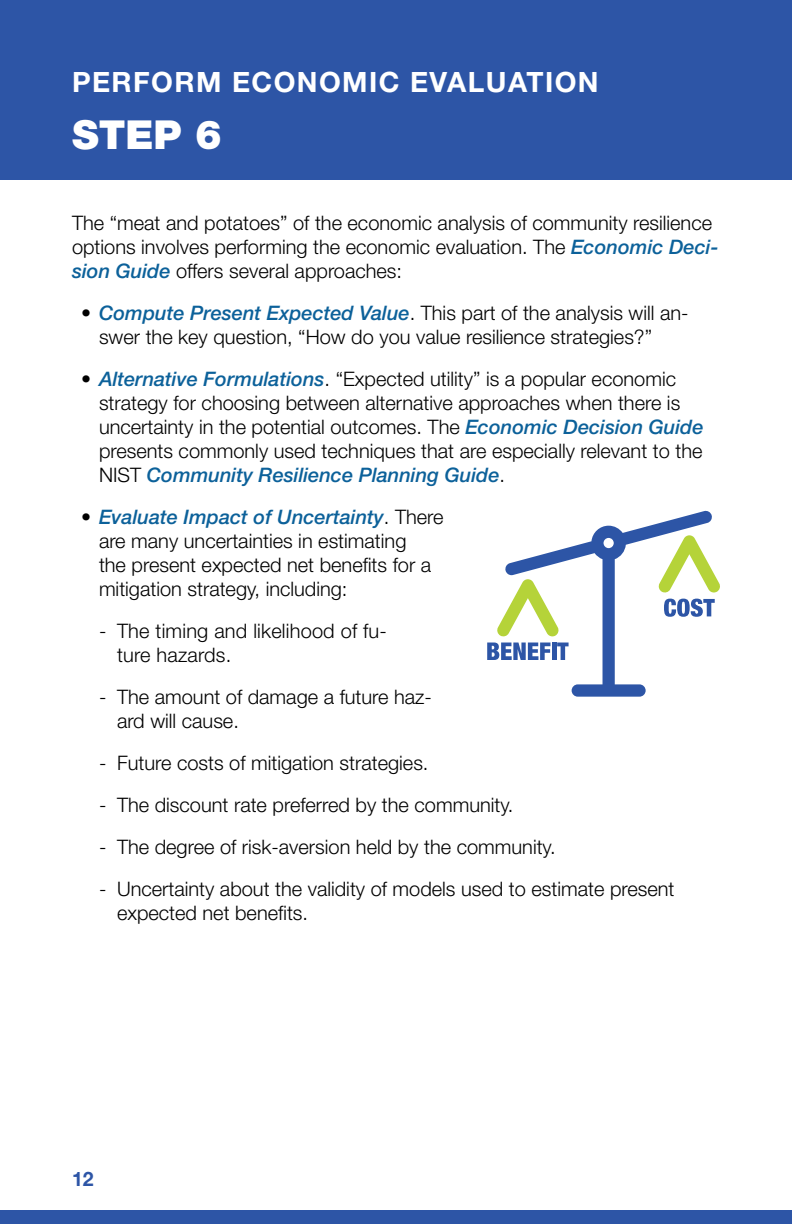
<style>
.page{position:relative;width:792px;height:1224px;background:#fff}
.page>*{position:absolute;margin:0;border:0;box-sizing:border-box;transform-origin:0 0}
.t1{font:900 40px "Helvetica Neue LT Std";color:#fff}
.t2{font:700 28px "Helvetica Neue LT Std";letter-spacing:.05em;color:#fff}
.t3{font:300 20px/24px "Helvetica Neue LT Std";color:#000}
.t4{font:700 20px "Helvetica Neue LT Std";color:#2d55a6}
.s1{font-weight:500;font-style:italic;color:#0c619a}
</style>
<div class="page">
<div style="left:0;top:0;width:792px;height:180px;background:#2d55a6"></div>
<svg style="left:713px;top:572px;width:7px;height:21px"></svg>
<svg style="left:497px;top:614px;width:8px;height:23px"></svg>
<svg style="left:487px;top:643px;width:18px;height:17px"></svg>
<svg style="left:505px;top:510px;width:208px;height:187px"></svg>
<svg style="left:664px;top:599px;width:51px;height:18px"></svg>
<div style="left:0;top:1210px;width:792px;height:14px;background:#2d55a6"></div>
<h2 class="t2" style="left:72px;top:65px;width:528px">PERFORM ECONOMIC EVALUATION</h2>
<h1 class="t1" style="left:72px;top:111px;width:151px">STEP 6</h1>
<p class="t3" style="left:72px;top:211px;width:648px">The “meat and potatoes” of the economic analysis of community resilience options involves performing the economic evaluation. The <span class="s1">Economic Deci&shy;sion Guide</span> offers several approaches:</p>
<p class="t3" style="left:99px;top:301px;width:591px;text-indent:-18px">• <span class="s1">Compute Present Expected Value</span>. This part of the analysis will an&shy;swer the key question, “How do you value resilience strategies?”</p>
<p class="t3" style="left:99px;top:367px;width:606px;text-indent:-18px">• <span class="s1">Alternative Formulations</span>. “Expected utility” is a popular economic strategy for choosing between alternative approaches when there is uncertainty in the potential outcomes. The <span class="s1">Economic Decision Guide </span>presents commonly used techniques that are especially relevant to the NIST <span class="s1">Community Resilience Planning Guide</span>.</p>
<p class="t3" style="left:99px;top:505px;width:346px;text-indent:-18px">• <span class="s1">Evaluate Impact of Uncertainty</span>. There are many uncertainties in estimating<br>the present expected net benefits for a mitigation strategy, including:</p>
<p class="t3" style="left:117px;top:619px;width:271px;text-indent:-18px">- The timing and likelihood of fu&shy;ture hazards.</p>
<p class="t3" style="left:117px;top:685px;width:316px;text-indent:-18px">- The amount of damage a future haz&shy;ard will cause.</p>
<p class="t3" style="left:99px;top:751px;width:331px">- Future costs of mitigation strategies.</p>
<p class="t3" style="left:99px;top:793px;width:416px">- The discount rate preferred by the community.</p>
<p class="t3" style="left:99px;top:835px;width:458px">- The degree of risk-aversion held by the community.</p>
<p class="t3" style="left:117px;top:877px;width:559px;text-indent:-18px">- Uncertainty about the validity of models used to estimate present expected net benefits.</p>
<p class="t4" style="left:72px;top:1167px;width:23px">12</p>
</div>
